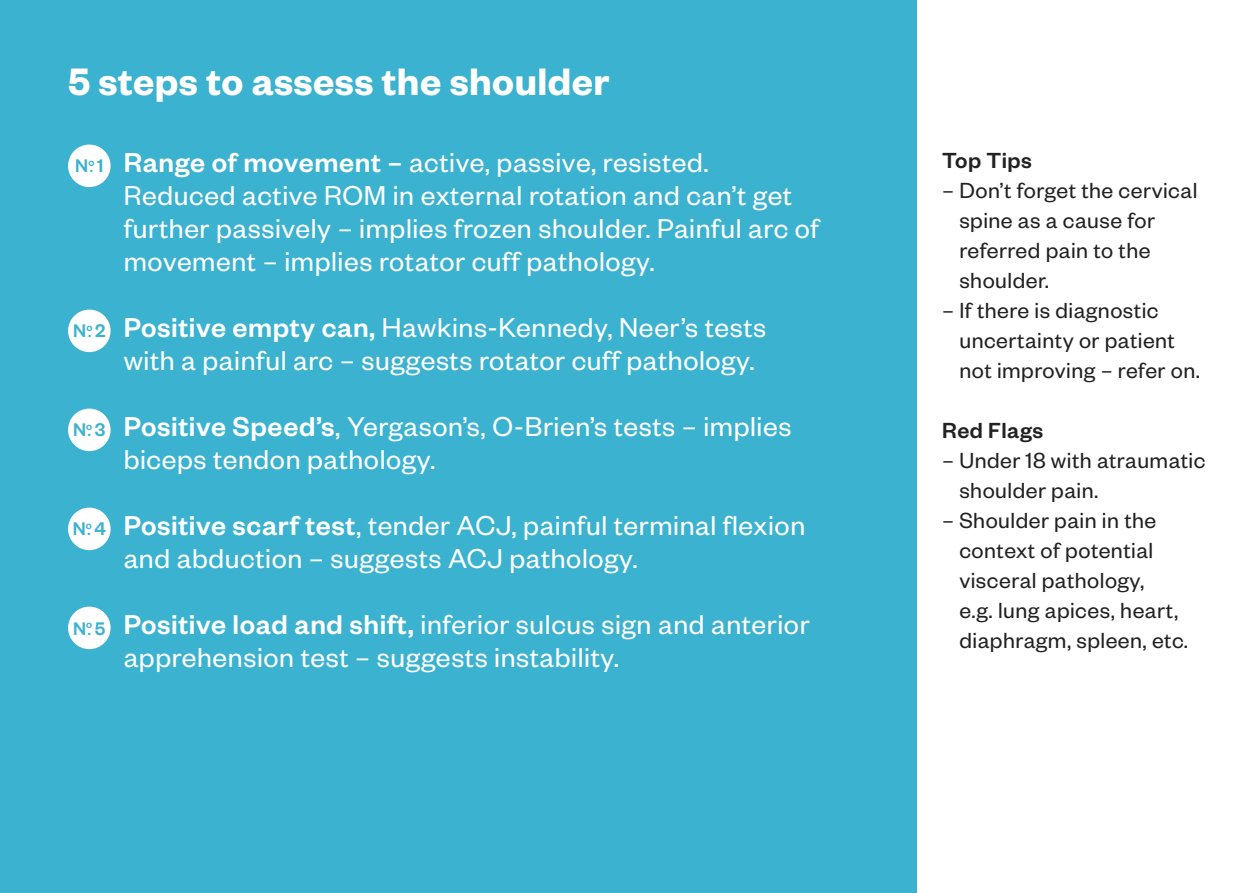
<style>
.page{position:relative;width:1259px;height:893px;background:#fff}
.page>*{position:absolute;margin:0;border:0;box-sizing:border-box;transform-origin:0 0}
.t1{font:600 42px "Founders Grotesk";letter-spacing:.01em;color:#fff}
.t2{font:30px/33px "Founders Grotesk";letter-spacing:.02em;color:#fff}
.t3{font:24px/30px "Founders Grotesk";letter-spacing:.02em;color:#222}
.t4{font:500 24px "Founders Grotesk";letter-spacing:.02em;color:#222}
.t5{font:500 20.1px "Founders Grotesk";color:#3bb2d0}
.s1{font-size:15.6px}
.s2{font-weight:500}
</style>
<div class="page">
<div style="left:0;top:0;width:916px;height:893px;background:#3bb2d0"></div>
<div style="left:68px;top:145px;width:43px;height:42px;background:#fff;border-radius:50%"></div>
<div style="left:68px;top:310px;width:43px;height:42px;background:#fff;border-radius:50%"></div>
<div style="left:68px;top:508px;width:43px;height:42px;background:#fff;border-radius:50%"></div>
<div style="left:68px;top:607px;width:43px;height:42px;background:#fff;border-radius:50%"></div>
<div style="left:68px;top:409px;width:43px;height:42px;background:#fff;border-radius:50%"></div>
<h1 class="t1" style="left:68px;top:55px;width:543px">5 steps to assess the shoulder</h1>
<p class="t5" style="left:75px;top:153px;width:30px">N<sup>o</sup><span class="s1">.</span> 1</p>
<p class="t5" style="left:73px;top:318px;width:34px">N<sup>o</sup><span class="s1">.</span> 2</p>
<p class="t5" style="left:73px;top:417px;width:34px">N<sup>o</sup><span class="s1">.</span> 3</p>
<p class="t5" style="left:73px;top:516px;width:35px">N<sup>o</sup><span class="s1">.</span> 4</p>
<p class="t5" style="left:73px;top:615px;width:34px">N<sup>o</sup><span class="s1">.</span> 5</p>
<p class="t2" style="left:124px;top:144px;width:697px"><span class="s2">Range of movement –</span> active, passive, resisted.<br>Reduced active ROM in external rotation and can’t get further passively – implies frozen shoulder. Painful arc of movement – implies rotator cuff pathology.</p>
<p class="t2" style="left:124px;top:309px;width:644px"><span class="s2">Positive empty can,</span> Hawkins-Kennedy, Neer’s tests with a painful arc – suggests rotator cuff pathology.</p>
<p class="t2" style="left:124px;top:408px;width:669px"><span class="s2">Positive Speed’s</span>, Yergason’s, O-Brien’s tests – implies biceps tendon pathology.</p>
<p class="t2" style="left:124px;top:507px;width:683px"><span class="s2">Positive scarf test</span>, tender ACJ, painful terminal flexion and abduction – suggests ACJ pathology.</p>
<p class="t2" style="left:124px;top:606px;width:687px"><span class="s2">Positive load and shift,</span> inferior sulcus sign and anterior apprehension test – suggests instability.</p>
<p class="t4" style="left:942px;top:146px;width:91px">Top Tips</p>
<p class="t3" style="left:959px;top:174px;width:239px;text-indent:-17px">– Don’t forget the cervical spine as a cause for referred pain to the shoulder.</p>
<p class="t3" style="left:959px;top:294px;width:242px;text-indent:-17px">– If there is diagnostic uncertainty or patient not improving – refer on.</p>
<p class="t4" style="left:942px;top:416px;width:102px">Red Flags</p>
<p class="t3" style="left:959px;top:444px;width:248px;text-indent:-17px">– Under 18 with atraumatic shoulder pain.</p>
<p class="t3" style="left:959px;top:504px;width:230px;text-indent:-17px">– Shoulder pain in the context of potential visceral pathology,<br>e.g. lung apices, heart, diaphragm, spleen, etc.</p>
</div>
